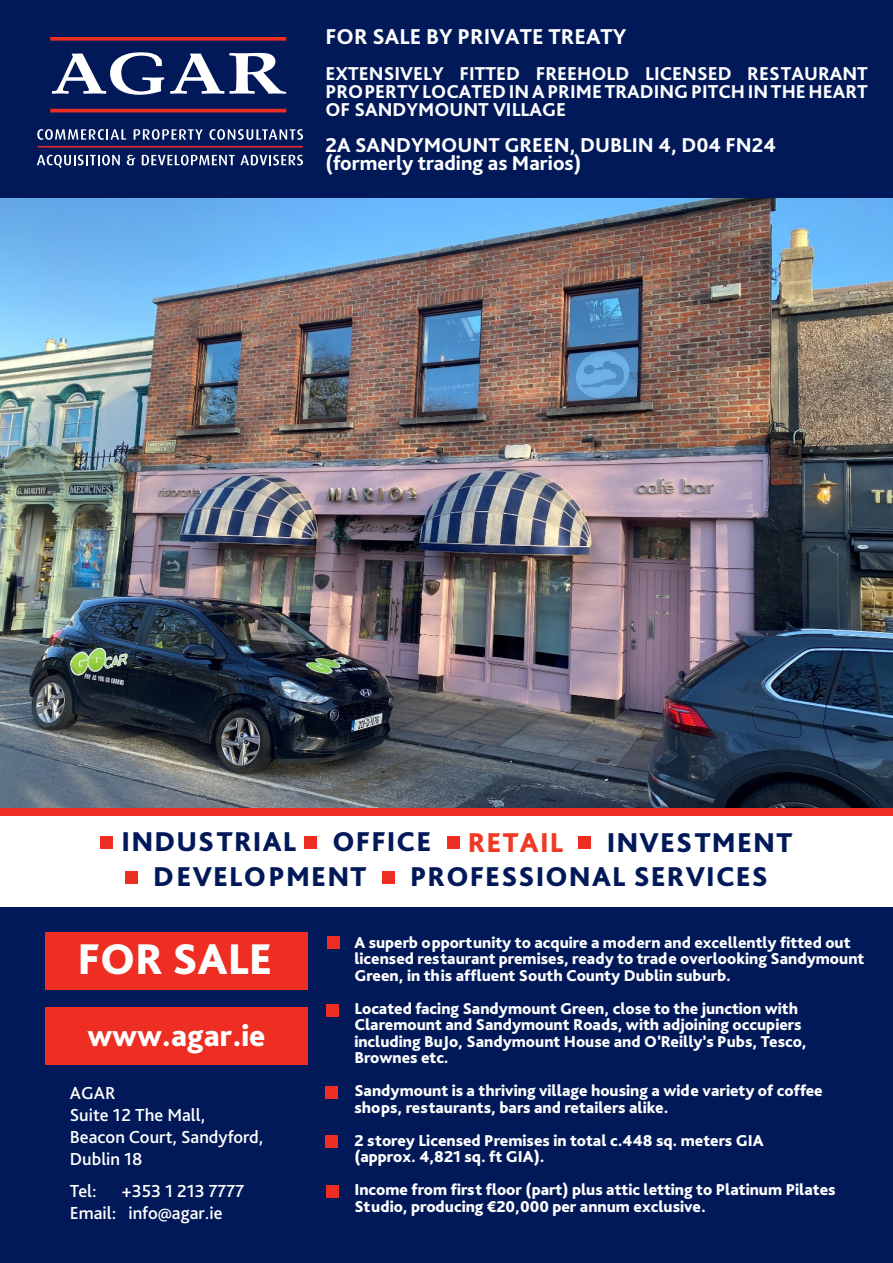
<style>
.page{position:relative;width:893px;height:1263px;background:#fff}
.page>*{position:absolute;margin:0;border:0;box-sizing:border-box;transform-origin:0 0}
.t1{font:800 45px "Bliss Pro";color:#fff}
.t2{font:800 31.5px "Bliss Pro";color:#fff}
.t3{font:800 28.5px "Bliss Pro";letter-spacing:.04em;color:#011958}
.t4{font:800 28.5px "Bliss Pro";letter-spacing:.04em;color:#ef3924}
.t5{font:800 22.5px "Bliss Pro";color:#fff}
.t6{font:800 21px "Bliss Pro";color:#fff}
.t7{font:800 19.5px/18px "Bliss Pro";color:#fff;text-align:justify}
.t8{font:500 18.3px "Bliss Pro";color:#fff}
.t9{font:800 16.5px/16.5px "Bliss Pro";color:#fff}
</style>
<div class="page">
<div style="left:0;top:808px;width:893px;height:211px;background:#ee2e22"></div>
<div style="left:0;top:816px;width:893px;height:447px;background:#011958"></div>
<div style="left:0;top:0;width:893px;height:198px;background:#011958"></div>
<div style="left:45px;top:1007px;width:262px;height:58px;background:#ee2e22"></div>
<div style="left:45px;top:932px;width:262px;height:58px;background:#ee2e22"></div>
<div style="left:0;top:816px;width:893px;height:91px;background:#fff"></div>
<div style="left:101px;top:836px;width:12px;height:13px;background:#ee2e22"></div>
<div style="left:304px;top:836px;width:13px;height:13px;background:#ee2e22"></div>
<div style="left:447px;top:836px;width:12px;height:13px;background:#ee2e22"></div>
<div style="left:578px;top:836px;width:13px;height:13px;background:#ee2e22"></div>
<div style="left:125px;top:871px;width:13px;height:12px;background:#ee2e22"></div>
<div style="left:382px;top:871px;width:13px;height:12px;background:#ee2e22"></div>
<div style="left:327px;top:936px;width:13px;height:13px;background:#ee2e22"></div>
<div style="left:326px;top:1004px;width:12px;height:12px;background:#ee2e22"></div>
<svg style="left:52px;top:52px;width:112px;height:43px"></svg>
<svg style="left:170px;top:53px;width:116px;height:41px"></svg>
<svg style="left:50px;top:37px;width:236px;height:4px"></svg>
<hr style="left:50px;top:109px;width:236px;height:3px;background:#ee2e22">
<svg style="left:37px;top:129px;width:89px;height:11px"></svg>
<svg style="left:134px;top:129px;width:69px;height:11px"></svg>
<svg style="left:209px;top:129px;width:94px;height:11px"></svg>
<svg style="left:37px;top:155px;width:83px;height:13px"></svg>
<svg style="left:127px;top:155px;width:8px;height:10px"></svg>
<svg style="left:142px;top:155px;width:161px;height:10px"></svg>
<hr style="left:38px;top:146px;width:265px;height:1px;background:#ee2e22">
<div style="left:326px;top:1086px;width:12px;height:13px;background:#ee2e22"></div>
<div style="left:326px;top:1135px;width:12px;height:13px;background:#ee2e22"></div>
<img style="left:0;top:198px;width:893px;height:610px">
<div style="left:326px;top:1184px;width:12px;height:13px;background:#ee2e22"></div>
<p class="t5" style="left:326px;top:23px;width:302px">FOR SALE BY PRIVATE TREATY</p>
<p class="t7" style="left:326px;top:64px;width:544px">EXTENSIVELY FITTED FREEHOLD LICENSED RESTAURANT PROPERTY LOCATED IN A PRIME TRADING PITCH IN THE HEART OF SANDYMOUNT VILLAGE</p>
<p class="t6" style="left:326px;top:132px;width:452px">2A SANDYMOUNT GREEN, DUBLIN 4, D04 FN24</p>
<p class="t6" style="left:326px;top:150px;width:257px">(formerly trading as Marios)</p>
<p class="t3" style="left:122px;top:824px;width:176px">INDUSTRIAL</p>
<p class="t3" style="left:332px;top:824px;width:100px">OFFICE</p>
<p class="t4" style="left:468px;top:824px;width:97px">RETAIL</p>
<p class="t3" style="left:607px;top:824px;width:187px">INVESTMENT</p>
<p class="t3" style="left:153px;top:858px;width:215px">DEVELOPMENT</p>
<p class="t3" style="left:410px;top:858px;width:359px">PROFESSIONAL SERVICES</p>
<p class="t1" style="left:77px;top:931px;width:197px">FOR SALE</p>
<p class="t9" style="left:354px;top:933px;width:511px">A superb opportunity to acquire a modern and excellently fitted out licensed restaurant premises, ready to trade overlooking Sandymount<br>Green, in this affluent South County Dublin suburb.</p>
<p class="t9" style="left:354px;top:999px;width:454px">Located facing Sandymount Green, close to the junction with Claremount and Sandymount Roads, with adjoining occupiers including BuJo, Sandymount House and O’Reilly’s Pubs, Tesco, Brownes etc.</p>
<p class="t9" style="left:354px;top:1082px;width:470px">Sandymount is a thriving village housing a wide variety of coffee shops, restaurants, bars and retailers alike.</p>
<p class="t9" style="left:354px;top:1131px;width:411px">2 storey Licensed Premises in total c.448 sq. meters GIA</p>
<p class="t9" style="left:354px;top:1148px;width:192px">(approx. 4,821 sq. ft GIA).</p>
<p class="t9" style="left:354px;top:1181px;width:483px">Income from first floor (part) plus attic letting to Platinum Pilates<br>Studio, producing €20,000 per annum exclusive.</p>
<p class="t2" style="left:87px;top:1016px;width:179px">www.agar.ie</p>
<p class="t8" style="left:70px;top:1082px;width:47px">AGAR</p>
<p class="t8" style="left:70px;top:1104px;width:137px">Suite 12 The Mall,</p>
<p class="t8" style="left:70px;top:1125px;width:195px">Beacon Court, Sandyford,</p>
<p class="t8" style="left:70px;top:1147px;width:74px">Dublin 18</p>
<p class="t8" style="left:70px;top:1179px;width:28px">Tel:</p>
<p class="t8" style="left:122px;top:1179px;width:124px">+353 1 213 7777</p>
<p class="t8" style="left:70px;top:1201px;width:154px">Email: info@agar.ie</p>
</div>
